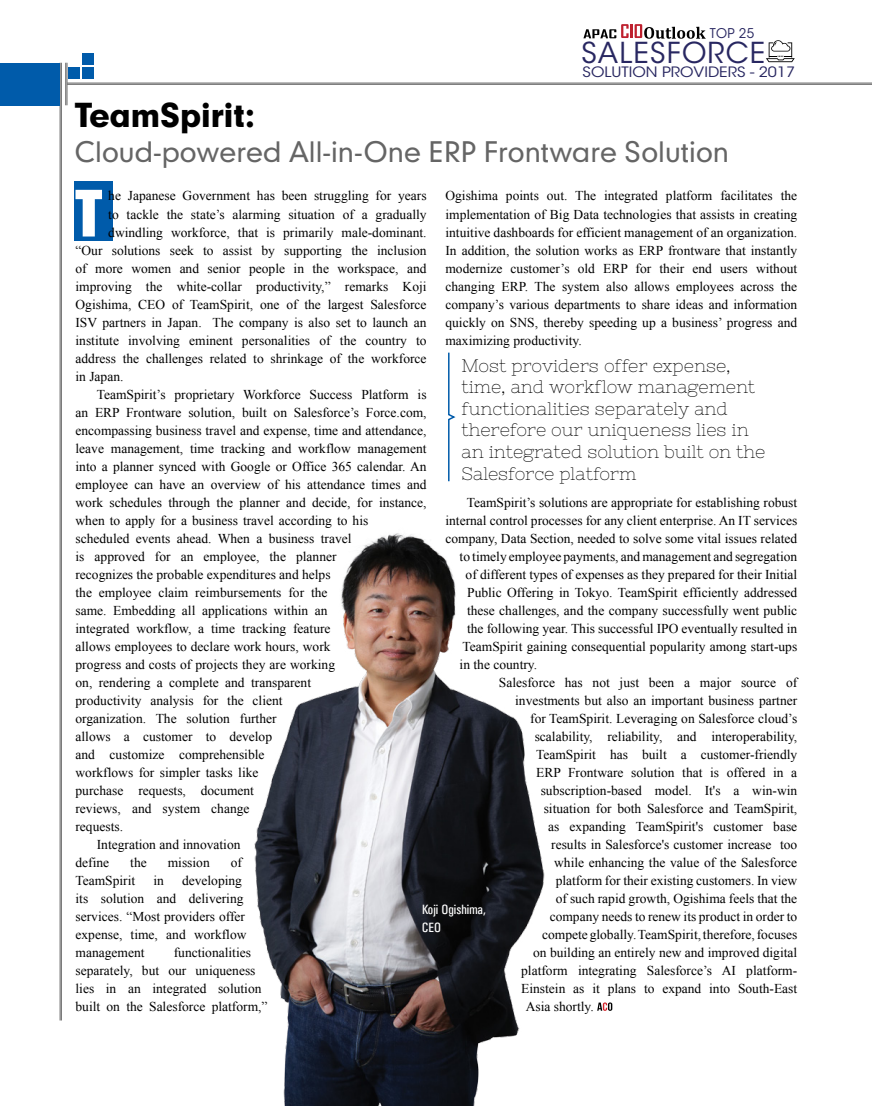
<style>
.page{position:relative;width:872px;height:1106px;background:#fff}
.page>*{position:absolute;margin:0;border:0;box-sizing:border-box;transform-origin:0 0}
.Magazine_Para_1{font:59.1px "Impact";color:#fff}
.Magazine_Para_1-2{font:900 31.65px "Geometrix";letter-spacing:-.02em;color:#000}
.t1{font:28.65px "ITC Avant Garde Std";letter-spacing:.04em;color:#282761}
.Magazine_Para_1-3{font:27.15px "Geometrix";color:#656565}
.Magazine_Para_1-4{font:18px/21.6px "Nixie One";color:#000}
.t2{font:14.25px "ITC Avant Garde Std";color:#282761;scale:1.11 1}
.Magazine_Para_1-5{font:13.5px/18px "Times New Roman";color:#000}
.Magazine_Para_1-6{font:500 condensed 13.5px "Univers";color:#fff}
.t3{font:13.35px "ITC Avant Garde Std";color:#282761}
</style>
<div class="page">
<div style="left:74px;top:181px;width:39px;height:60px;background:#005baa"></div>
<hr style="left:61px;top:63px;width:1px;height:957px;background:#656565">
<hr style="left:60px;top:63px;width:1px;height:957px;background:#656565">
<div style="left:0;top:63px;width:60px;height:42px;background:#005baa"></div>
<hr style="left:67px;top:63px;width:1px;height:42px;background:#656565">
<hr style="left:65px;top:63px;width:1px;height:42px;background:#656565">
<div style="left:68px;top:67px;width:11px;height:11px;background:#005baa"></div>
<div style="left:82px;top:67px;width:11px;height:11px;background:#005baa"></div>
<div style="left:82px;top:53px;width:11px;height:12px;background:#005baa"></div>
<hr style="left:67px;top:84px;width:805px;height:1px;background:#656565">
<hr style="left:67px;top:83px;width:805px;height:1px;background:#656565">
<img style="left:254px;top:533px;width:359px;height:573px">
<svg style="left:448px;top:352px;width:8px;height:130px"></svg>
<svg style="left:583px;top:24px;width:122px;height:15px"></svg>
<svg style="left:766px;top:40px;width:28px;height:22px"></svg>
<p class="t3" style="left:710px;top:25px;width:46px">TOP 25</p>
<p class="t1" style="left:581px;top:35px;width:185px">SALESFORCE</p>
<p class="t2" style="left:582px;top:63px;width:193px">SOLUTION PROVIDERS - 2017</p>
<p class="Magazine_Para_1-2" style="left:75px;top:94px;width:181px">TeamSpirit:</p>
<p class="Magazine_Para_1-3" style="left:75px;top:134px;width:655px">Cloud-powered All-in-One ERP Frontware Solution</p>
<p class="Magazine_Para_1" style="left:75px;top:167px;width:29px">T</p>
<p class="Magazine_Para_1-5" style="left:108px;top:187px;width:320px">he Japanese Government has been struggling for years</p>
<p class="Magazine_Para_1-5" style="left:445px;top:187px;width:353px;text-align:justify">Ogishima points out. The integrated platform facilitates the implementation of Big Data technologies that assists in creating intuitive dashboards for efficient management of an organization.<br>In addition, the solution works as ERP frontware that instantly modernize customer’s old ERP for their end users without changing ERP. The system also allows employees across the company’s various departments to share ideas and information quickly on SNS, thereby speeding up a business’ progress and maximizing productivity.</p>
<p class="Magazine_Para_1-5" style="left:108px;top:205px;width:320px">to tackle the state’s alarming situation of a gradually</p>
<p class="Magazine_Para_1-5" style="left:108px;top:223px;width:320px">dwindling workforce, that is primarily male-dominant.</p>
<p class="Magazine_Para_1-5" style="left:75px;top:241px;width:353px">“Our solutions seek to assist by supporting the inclusion</p>
<p class="Magazine_Para_1-5" style="left:75px;top:259px;width:352px">of more women and senior people in the workspace, and</p>
<p class="Magazine_Para_1-5" style="left:75px;top:277px;width:353px">improving the white-collar productivity,” remarks Koji</p>
<p class="Magazine_Para_1-5" style="left:75px;top:295px;width:353px">Ogishima, CEO of TeamSpirit, one of the largest Salesforce</p>
<p class="Magazine_Para_1-5" style="left:75px;top:313px;width:353px">ISV partners in Japan. The company is also set to launch an</p>
<p class="Magazine_Para_1-5" style="left:75px;top:331px;width:353px">institute involving eminent personalities of the country to</p>
<p class="Magazine_Para_1-5" style="left:75px;top:349px;width:352px">address the challenges related to shrinkage of the workforce</p>
<p class="Magazine_Para_1-5" style="left:75px;top:367px;width:49px">in Japan.</p>
<p class="Magazine_Para_1-5" style="left:75px;top:385px;width:353px;text-indent:21px">TeamSpirit’s proprietary Workforce Success Platform is an ERP Frontware solution, built on Salesforce’s Force.com, encompassing business travel and expense, time and attendance, leave management, time tracking and workflow management into a planner synced with Google or Office 365 calendar. An employee can have an overview of his attendance times and work schedules through the planner and decide, for instance, when to apply for a business travel according to his<br>scheduled events ahead. When a business travel<br>is approved for an employee, the planner<br>recognizes the probable expenditures and helps<br>the employee claim reimbursements for the<br>same. Embedding all applications within an<br>integrated workflow, a time tracking feature<br>allows employees to declare work hours, work<br>progress and costs of projects they are working<br>on, rendering a complete and transparent<br>productivity analysis for the client<br>organization. The solution further<br>allows a customer to develop<br>and customize comprehensible<br>workflows for simpler tasks like<br>purchase requests, document<br>reviews, and system change<br>requests.</p>
<p class="Magazine_Para_1-5" style="left:75px;top:835px;width:167px;text-indent:21px">Integration and innovation define</p>
<p class="Magazine_Para_1-4" style="left:461px;top:354px;width:305px">Most providers offer expense, time, and workflow management functionalities separately and therefore our uniqueness lies in an integrated solution built on the<br>Salesforce platform</p>
<p class="Magazine_Para_1-5" style="left:467px;top:493px;width:332px">TeamSpirit’s solutions are appropriate for establishing robust</p>
<p class="Magazine_Para_1-5" style="left:445px;top:511px;width:353px">internal control processes for any client enterprise. An IT services</p>
<p class="Magazine_Para_1-5" style="left:445px;top:529px;width:353px">company, Data Section, needed to solve some vital issues related</p>
<p class="Magazine_Para_1-5" style="left:459px;top:547px;width:339px">to timely employee payments, and management and segregation</p>
<p class="Magazine_Para_1-5" style="left:465px;top:565px;width:333px">of different types of expenses as they prepared for their Initial</p>
<p class="Magazine_Para_1-5" style="left:467px;top:583px;width:332px">Public Offering in Tokyo. TeamSpirit efficiently addressed</p>
<p class="Magazine_Para_1-5" style="left:467px;top:601px;width:332px">these challenges, and the company successfully went public</p>
<p class="Magazine_Para_1-5" style="left:467px;top:619px;width:332px">the following year. This successful IPO eventually resulted in</p>
<p class="Magazine_Para_1-5" style="left:462px;top:637px;width:336px">TeamSpirit gaining consequential popularity among start-ups</p>
<p class="Magazine_Para_1-5" style="left:459px;top:655px;width:79px">in the country.</p>
<p class="Magazine_Para_1-5" style="left:499px;top:673px;width:300px">Salesforce has not just been a major source of</p>
<p class="Magazine_Para_1-5" style="left:515px;top:691px;width:284px">investments but also an important business partner</p>
<p class="Magazine_Para_1-5" style="left:530px;top:709px;width:269px">for TeamSpirit. Leveraging on Salesforce cloud’s</p>
<p class="Magazine_Para_1-5" style="left:534px;top:727px;width:264px">scalability, reliability, and interoperability,</p>
<p class="Magazine_Para_1-5" style="left:536px;top:745px;width:263px">TeamSpirit has built a customer-friendly</p>
<p class="Magazine_Para_1-5" style="left:536px;top:763px;width:263px">ERP Frontware solution that is offered in a</p>
<p class="Magazine_Para_1-5" style="left:540px;top:781px;width:258px">subscription-based model. It's a win-win</p>
<p class="Magazine_Para_1-5" style="left:543px;top:799px;width:255px">situation for both Salesforce and TeamSpirit,</p>
<p class="Magazine_Para_1-5" style="left:548px;top:817px;width:251px">as expanding TeamSpirit's customer base</p>
<p class="Magazine_Para_1-5" style="left:551px;top:835px;width:248px">results in Salesforce's customer increase too</p>
<p class="Magazine_Para_1-5" style="left:554px;top:853px;width:245px">while enhancing the value of the Salesforce</p>
<p class="Magazine_Para_1-5" style="left:555px;top:871px;width:243px">platform for their existing customers. In view</p>
<p class="Magazine_Para_1-5" style="left:555px;top:889px;width:243px">of such rapid growth, Ogishima feels that the</p>
<p class="Magazine_Para_1-5" style="left:549px;top:907px;width:249px">company needs to renew its product in order to</p>
<p class="Magazine_Para_1-5" style="left:542px;top:925px;width:257px">compete globally. TeamSpirit, therefore, focuses</p>
<p class="Magazine_Para_1-5" style="left:533px;top:943px;width:266px">on building an entirely new and improved digital</p>
<p class="Magazine_Para_1-5" style="left:521px;top:961px;width:278px">platform integrating Salesforce’s AI platform-</p>
<p class="Magazine_Para_1-5" style="left:521px;top:979px;width:278px">Einstein as it plans to expand into South-East</p>
<p class="Magazine_Para_1-5" style="left:525px;top:997px;width:70px">Asia shortly.</p>
<p class="Magazine_Para_1-5" style="left:130px;top:853px;width:18px">the</p>
<p class="Magazine_Para_1-5" style="left:168px;top:853px;width:44px">mission</p>
<p class="Magazine_Para_1-5" style="left:231px;top:853px;width:13px">of</p>
<p class="Magazine_Para_1-5" style="left:75px;top:871px;width:61px">TeamSpirit</p>
<p class="Magazine_Para_1-5" style="left:153px;top:871px;width:12px">in</p>
<p class="Magazine_Para_1-5" style="left:75px;top:871px;width:172px;text-indent:107px">developing its solution and delivering services. “Most providers offer expense, time, and workflow management</p>
<p class="Magazine_Para_1-6" style="left:422px;top:901px;width:66px">Koji Ogishima,</p>
<p class="Magazine_Para_1-6" style="left:422px;top:919px;width:21px">CEO</p>
<p class="Magazine_Para_1-5" style="left:75px;top:943px;width:194px;text-indent:98px">functionalities separately, but our uniqueness lies in an integrated solution built on the Salesforce platform,”</p>
</div>
